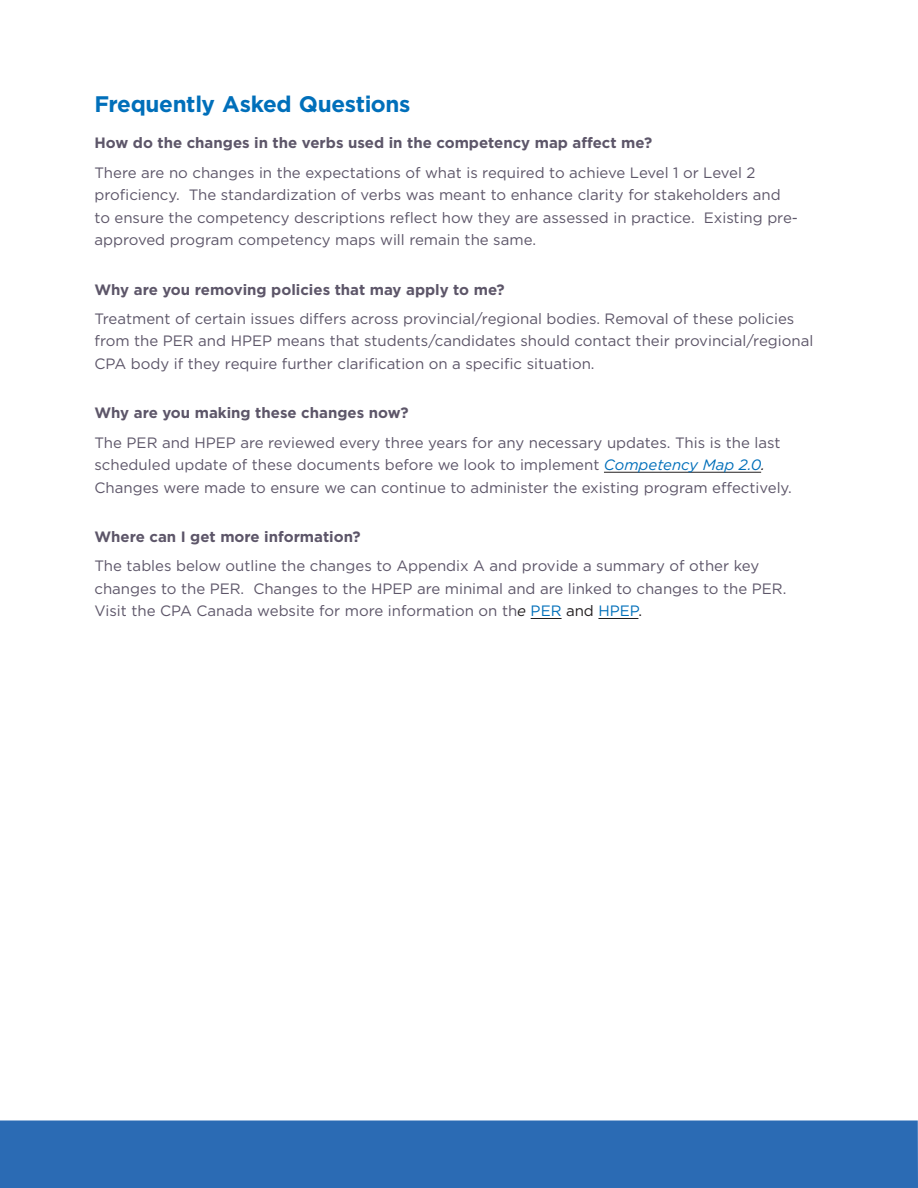
<style>
.page{position:relative;width:918px;height:1188px;background:#fff}
.page>*{position:absolute;margin:0;border:0;box-sizing:border-box;transform-origin:0 0}
.headChp{font:700 22.5px "Gotham";letter-spacing:-.02em;color:#006fba}
.t1{font:15px/22.5px "Gotham";color:#5d5669}
.t2{font:700 15px "Gotham";color:#5d5669}
.s1{font-style:italic;color:#006fba}
.s2{font-style:italic;color:#231f20}
.s3{color:#006fba}
.s4{color:#231f20}
</style>
<div class="page">
<div style="left:0;top:1120px;width:918px;height:68px;background:#2b6bb4"></div>
<hr style="left:604px;top:472px;width:157px;height:1px;background:#231f20">
<hr style="left:531px;top:618px;width:31px;height:1px;background:#231f20">
<hr style="left:598px;top:618px;width:40px;height:1px;background:#231f20">
<p class="headChp" style="left:94px;top:90px;width:318px">Frequently Asked Questions</p>
<p class="t2" style="left:94px;top:133px;width:559px">How do the changes in the verbs used in the competency map affect me?</p>
<p class="t1" style="left:94px;top:161px;width:705px">There are no changes in the expectations of what is required to achieve Level 1 or Level 2 proficiency. The standardization of verbs was meant to enhance clarity for stakeholders and to ensure the competency descriptions reflect how they are assessed in practice. Existing pre&shy;approved program competency maps will remain the same.</p>
<p class="t2" style="left:94px;top:279px;width:412px">Why are you removing policies that may apply to me?</p>
<p class="t1" style="left:94px;top:307px;width:720px">Treatment of certain issues differs across provincial/regional bodies. Removal of these policies from the PER and HPEP means that students/candidates should contact their provincial/regional<br>CPA body if they require further clarification on a specific situation.</p>
<p class="t2" style="left:94px;top:403px;width:316px">Why are you making these changes now?</p>
<p class="t1" style="left:94px;top:431px;width:699px">The PER and HPEP are reviewed every three years for any necessary updates. This is the last scheduled update of these documents before we look to implement <span class="s1">Competency Map 2.0</span><span class="s2">.<br></span>Changes were made to ensure we can continue to administer the existing program effectively.</p>
<p class="t2" style="left:94px;top:527px;width:268px">Where can I get more information?</p>
<p class="t1" style="left:94px;top:555px;width:693px">The tables below outline the changes to Appendix A and provide a summary of other key changes to the PER. Changes to the HPEP are minimal and are linked to changes to the PER.<br>Visit the CPA Canada website for more information on th<span class="s2">e</span> <span class="s3">PER</span> <span class="s4">and</span> <span class="s3">HPEP</span><span class="s4">.</span></p>
</div>
